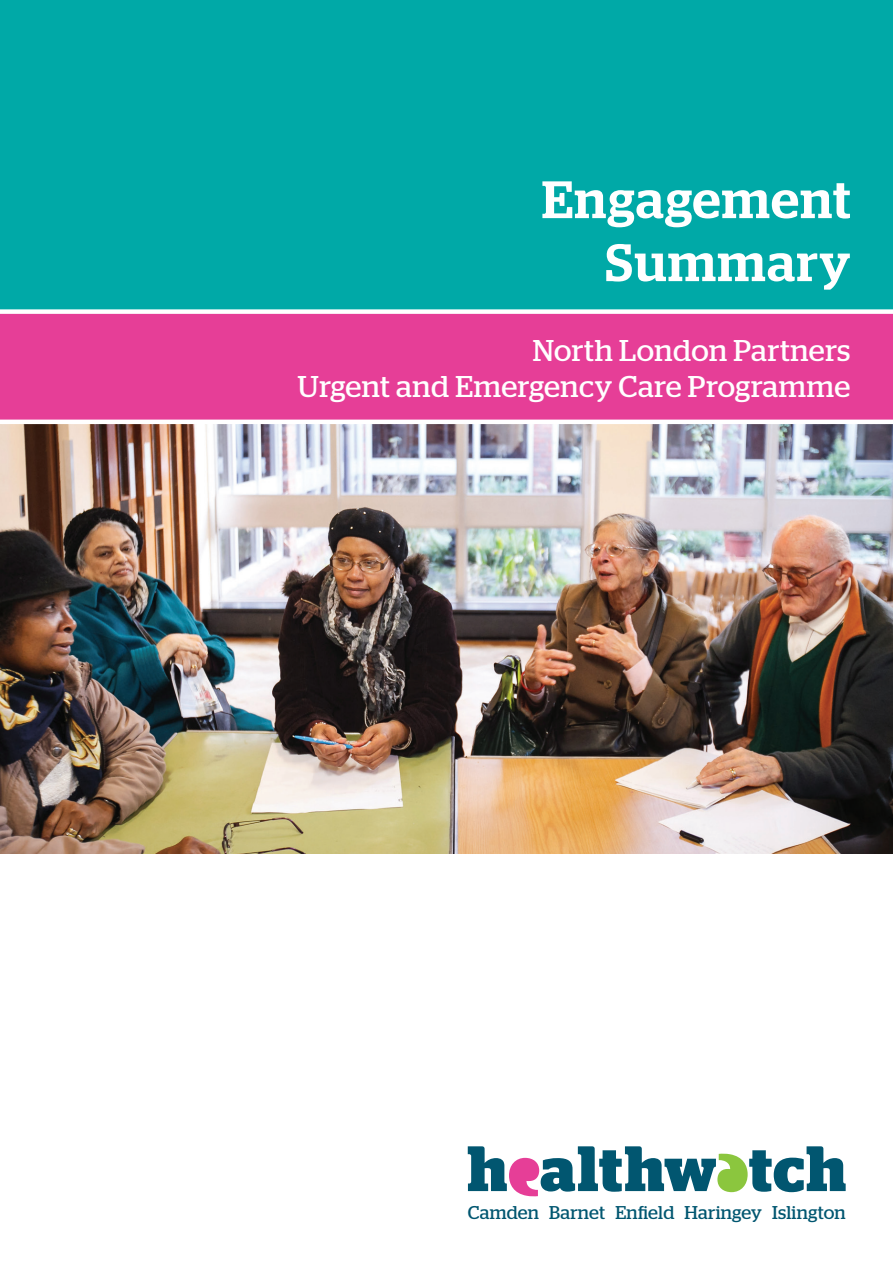
<style>
.page{position:relative;width:893px;height:1263px;background:#fff}
.page>*{position:absolute;margin:0;border:0;box-sizing:border-box;transform-origin:0 0}
.t1{font:500 52.5px "Stag";letter-spacing:.03em;color:#fff}
.t2{font:30px "Stag";letter-spacing:.015em;color:#fff}
.t3{font:18.45px "Stag";letter-spacing:.015em;color:#015670}
</style>
<div class="page">
<div style="left:0;top:0;width:893px;height:334px;background:#00a9a7"></div>
<img style="left:0;top:424px;width:893px;height:430px">
<div style="left:0;top:312px;width:893px;height:108px;background:#e63e97"></div>
<svg style="left:468px;top:1146px;width:378px;height:50px"></svg>
<div style="left:0;top:309px;width:893px;height:5px;background:#fff"></div>
<p class="t1" style="left:542px;top:169px;width:310px">Engagement</p>
<p class="t1" style="left:605px;top:232px;width:247px">Summary</p>
<p class="t2" style="left:533px;top:333px;width:319px">North London Partners</p>
<p class="t2" style="left:298px;top:369px;width:554px">Urgent and Emergency Care Programme</p>
<p class="t3" style="left:468px;top:1202px;width:379px">Camden Barnet Enfield Haringey Islington</p>
</div>
